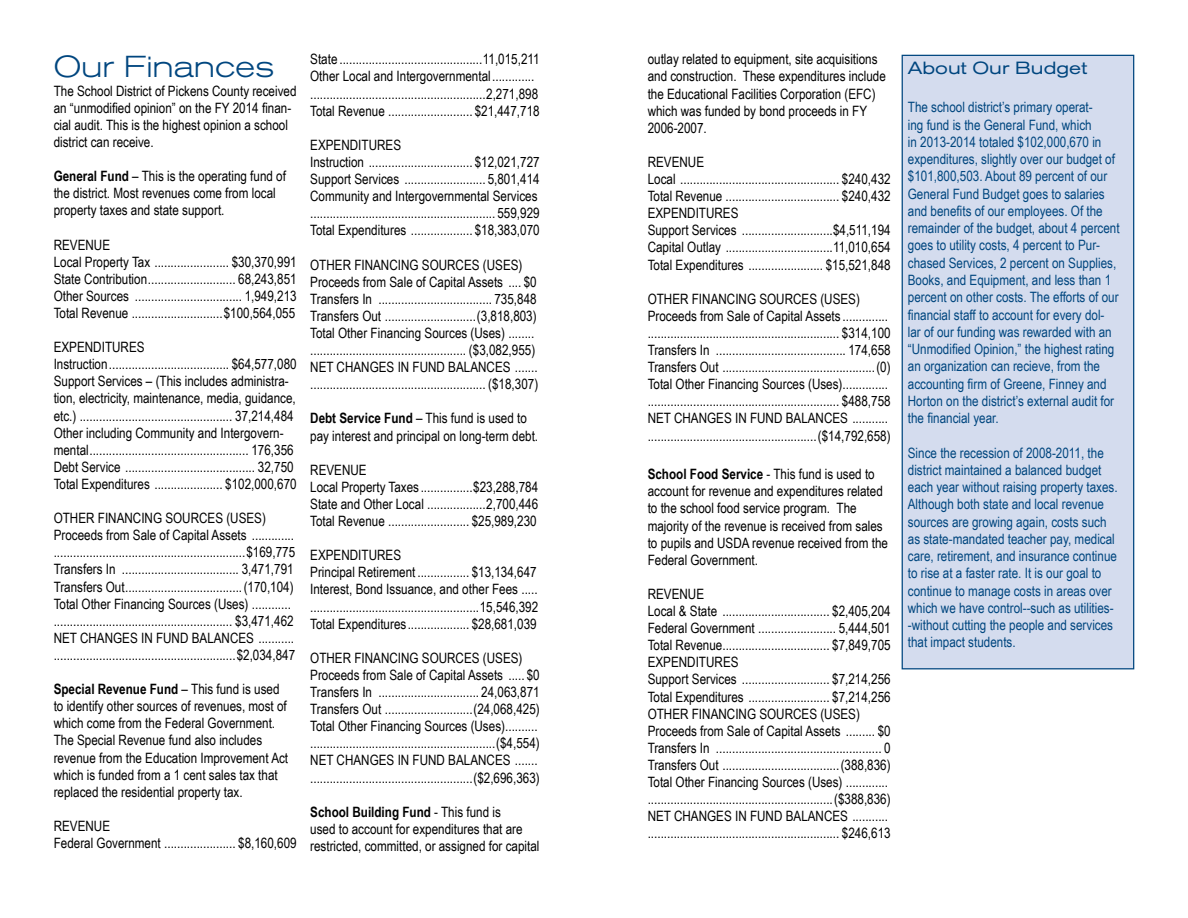
<style>
.page{position:relative;width:1188px;height:918px;background:#fff}
.page>*{position:absolute;margin:0;border:0;box-sizing:border-box;transform-origin:0 0}
.t1{font:300 expanded 30px "Akzidenz Grotesk BE";color:#00467f}
.t2{font:expanded 17.55px "Akzidenz Grotesk BE";color:#00467f}
.t3{font:14.25px/17.1px "Arial Narrow";color:#000}
.t4{font:14.25px/17.2px "Arial Narrow";color:#00467f}
.s1{font-weight:700}
</style>
<div class="page">
<div style="left:902px;top:55px;width:232px;height:614px;background:#d4dcee"></div>
<div style="left:902px;top:55px;width:232px;height:614px;border:1px solid #00467f"></div>
<h1 class="t1" style="left:54px;top:49px;width:222px">Our Finances</h1>
<p class="t3" style="left:54px;top:82px;width:244px">The School District of Pickens County received an “unmodified opinion” on the FY 2014 finan&shy;cial audit. This is the highest opinion a school district can receive.</p>
<p class="t3" style="left:54px;top:167px;width:234px"><span class="s1">General Fund</span> – This is the operating fund of the district. Most revenues come from local property taxes and state support.</p>
<p class="t3" style="left:54px;top:235px;width:245px">REVENUE<br>Local Property Tax ....................... $30,370,991<br>State Contribution........................... 68,243,851<br>Other Sources ................................. 1,949,213<br>Total Revenue ............................$100,564,055</p>
<p class="t3" style="left:54px;top:338px;width:244px">EXPENDITURES Instruction..................................... $64,577,080<br>Support Services – (This includes administra&shy;tion, electricity, maintenance, media, guidance, etc.) ............................................... 37,214,484<br>Other including Community and Intergovern&shy;mental................................................. 176,356<br>Debt Service ........................................ 32,750<br>Total Expenditures ..................... $102,000,670</p>
<p class="t3" style="left:54px;top:509px;width:243px">OTHER FINANCING SOURCES (USES)<br>Proceeds from Sale of Capital Assets ............. ...........................................................$169,775<br>Transfers In .................................... 3,471,791<br>Transfers Out....................................(170,104)<br>Total Other Financing Sources (Uses) ............ ....................................................... $3,471,462<br>NET CHANGES IN FUND BALANCES ........... ........................................................$2,034,847</p>
<p class="t3" style="left:54px;top:680px;width:236px"><span class="s1">Special Revenue Fund</span> – This fund is used to identify other sources of revenues, most of which come from the Federal Government.<br>The Special Revenue fund also includes revenue from the Education Improvement Act which is funded from a 1 cent sales tax that replaced the residential property tax.</p>
<p class="t3" style="left:54px;top:817px;width:244px">REVENUE<br>Federal Government ...................... $8,160,609</p>
<p class="t3" style="left:310px;top:50px;width:231px">State ............................................11,015,211<br>Other Local and Intergovernmental............. ......................................................2,271,898<br>Total Revenue .......................... $21,447,718</p>
<p class="t3" style="left:310px;top:136px;width:231px">EXPENDITURES<br>Instruction ................................ $12,021,727<br>Support Services ......................... 5,801,414<br>Community and Intergovernmental Services ......................................................... 559,929<br>Total Expenditures ................... $18,383,070</p>
<p class="t3" style="left:310px;top:255px;width:230px">OTHER FINANCING SOURCES (USES)<br>Proceeds from Sale of Capital Assets .... $0<br>Transfers In ................................... 735,848<br>Transfers Out ............................(3,818,803)<br>Total Other Financing Sources (Uses) ........ ................................................ ($3,082,955)<br>NET CHANGES IN FUND BALANCES ....... ...................................................... ($18,307)</p>
<p class="t3" style="left:310px;top:409px;width:229px"><span class="s1">Debt Service Fund</span> – This fund is used to pay interest and principal on long-term debt.</p>
<p class="t3" style="left:310px;top:461px;width:230px">REVENUE<br>Local Property Taxes................$23,288,784<br>State and Other Local ..................2,700,446<br>Total Revenue ......................... $25,989,230</p>
<p class="t3" style="left:310px;top:546px;width:230px">EXPENDITURES<br>Principal Retirement ................ $13,134,647<br>Interest, Bond Issuance, and other Fees ..... ....................................................15,546,392<br>Total Expenditures................... $28,681,039</p>
<p class="t3" style="left:310px;top:649px;width:231px">OTHER FINANCING SOURCES (USES)<br>Proceeds from Sale of Capital Assets ..... $0<br>Transfers In ............................... 24,063,871<br>Transfers Out ...........................(24,068,425)<br>Total Other Financing Sources (Uses).......... .........................................................($4,554)<br>NET CHANGES IN FUND BALANCES ....... ..................................................($2,696,363)</p>
<p class="t3" style="left:310px;top:803px;width:231px"><span class="s1">School Building Fund</span> - This fund is<br>used to account for expenditures that are restricted, committed, or assigned for capital</p>
<p class="t3" style="left:648px;top:50px;width:240px">outlay related to equipment, site acquisitions and construction. These expenditures include the Educational Facilities Corporation (EFC) which was funded by bond proceeds in FY 2006-2007.</p>
<p class="t3" style="left:648px;top:153px;width:245px">REVENUE<br>Local ................................................. $240,432<br>Total Revenue ................................... $240,432<br>EXPENDITURES<br>Support Services ............................$4,511,194<br>Capital Outlay .................................11,010,654<br>Total Expenditures ....................... $15,521,848</p>
<p class="t3" style="left:648px;top:290px;width:245px">OTHER FINANCING SOURCES (USES)<br>Proceeds from Sale of Capital Assets .............. ........................................................... $314,100<br>Transfers In ........................................ 174,658<br>Transfers Out ...............................................(0)<br>Total Other Financing Sources (Uses).............. ........................................................... $488,758<br>NET CHANGES IN FUND BALANCES ........... ....................................................($14,792,658)</p>
<p class="t3" style="left:648px;top:465px;width:242px"><span class="s1">School Food Service</span> - This fund is used to account for revenue and expenditures related to the school food service program. The majority of the revenue is received from sales to pupils and USDA revenue received from the Federal Government.</p>
<p class="t3" style="left:648px;top:585px;width:245px">REVENUE<br>Local &amp; State ................................. $2,405,204<br>Federal Government ........................ 5,444,501<br>Total Revenue................................. $7,849,705<br>EXPENDITURES<br>Support Services ........................... $7,214,256<br>Total Expenditures ......................... $7,214,256<br>OTHER FINANCING SOURCES (USES)<br>Proceeds from Sale of Capital Assets ......... $0<br>Transfers In ................................................... 0<br>Transfers Out ....................................(388,836)<br>Total Other Financing Sources (Uses) ............. .........................................................($388,836)<br>NET CHANGES IN FUND BALANCES ........... ........................................................... $246,613</p>
<p class="t2" style="left:908px;top:58px;width:181px">About Our Budget</p>
<p class="t4" style="left:908px;top:98px;width:213px">The school district’s primary operat-<br>ing fund is the General Fund, which<br>in 2013-2014 totaled $102,000,670 in expenditures, slightly over our budget of $101,800,503. About 89 percent of our General Fund Budget goes to salaries and benefits of our employees. Of the remainder of the budget, about 4 percent goes to utility costs, 4 percent to Pur&shy;chased Services, 2 percent on Supplies, Books, and Equipment, and less than 1 percent on other costs. The efforts of our financial staff to account for every dol&shy;lar of our funding was rewarded with an “Unmodified Opinion,” the highest rating an organization can recieve, from the accounting firm of Greene, Finney and Horton on the district’s external audit for the financial year.</p>
<p class="t4" style="left:908px;top:443px;width:211px">Since the recession of 2008-2011, the district maintained a balanced budget each year without raising property taxes.<br>Although both state and local revenue sources are growing again, costs such as state-mandated teacher pay, medical care, retirement, and insurance continue to rise at a faster rate. It is our goal to continue to manage costs in areas over which we have control--such as utilities--without cutting the people and services that impact students.</p>
</div>
